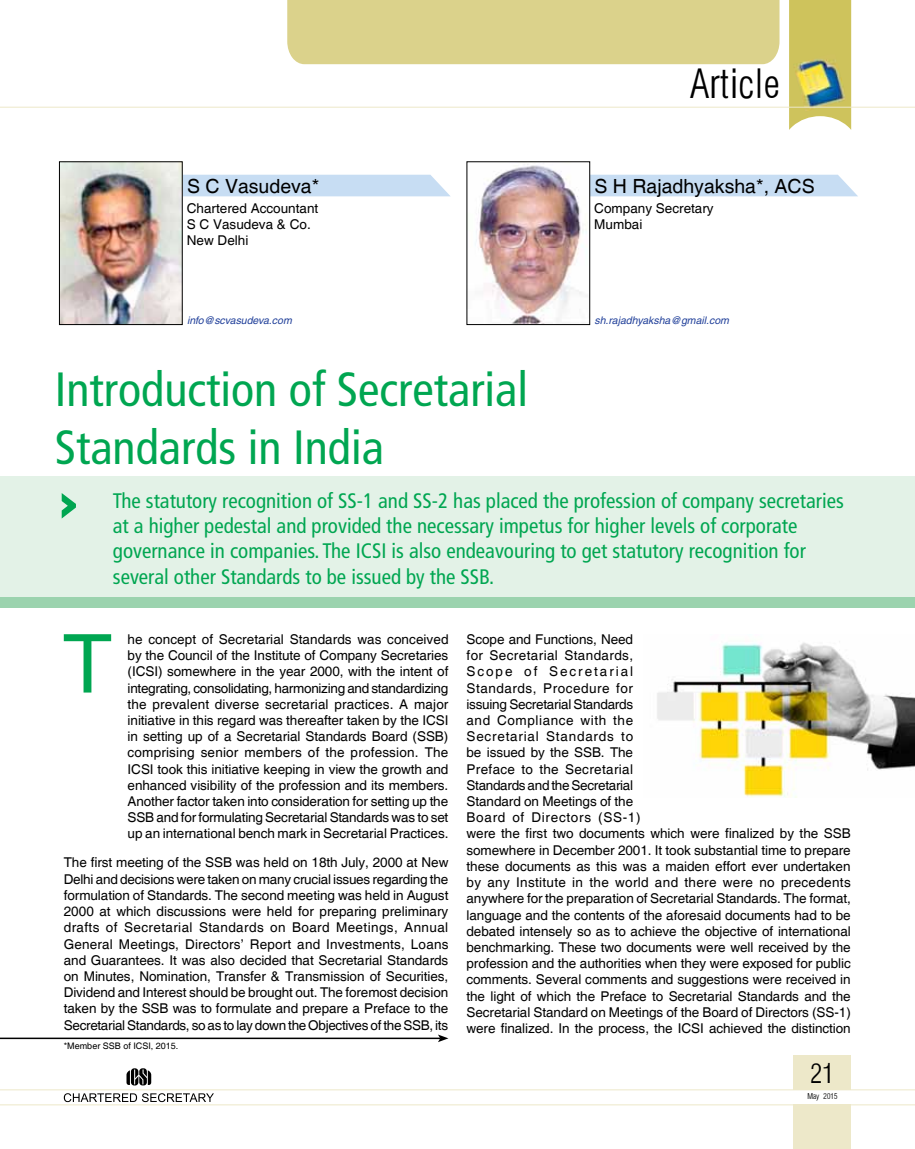
<style>
.page{position:relative;width:915px;height:1149px;background:#fff}
.page>*{position:absolute;margin:0;border:0;box-sizing:border-box;transform-origin:0 0}
.t1{font:81.15px "Helvetica";color:#00a651}
.t2{font:condensed 48px/57.6px "Frutiger";color:#00a651}
.t3{font:45px "Helvetica Condensed Light Li";color:#000}
.t4{font:30px "Helvetica Condensed Light Li";color:#000}
.t5{font:condensed 21px/25.2px "Frutiger";color:#00a651}
.t6{font:19.5px "Helvetica";color:#000}
.t7{font:13.5px/16.2px "Helvetica";letter-spacing:-.005em;color:#000}
.t8{font:italic 10.5px "Helvetica";color:#21409a}
.t9{font:9px "Helvetica";color:#000}
.t10{font:9px "Helvetica Condensed Light Li";color:#000}
</style>
<div class="page">
<div style="left:0;top:476px;width:914px;height:121px;background:#e3f2e7"></div>
<div style="left:0;top:597px;width:914px;height:10px;background:#9bd3ae"></div>
<svg style="left:61px;top:493px;width:15px;height:26px"></svg>
<div style="left:182px;top:175px;width:268px;height:21px;background:#c7ddf3"></div>
<div style="left:590px;top:175px;width:267px;height:21px;background:#c7ddf3"></div>
<img style="left:61px;top:163px;width:119px;height:160px">
<div style="left:59px;top:161px;width:123px;height:164px;border:1px solid #000"></div>
<img style="left:476px;top:164px;width:111px;height:159px">
<div style="left:466px;top:161px;width:124px;height:164px;border:1px solid #000"></div>
<img style="left:657px;top:642px;width:257px;height:155px">
<hr style="left:0;top:1037px;width:440px;height:1px;background:#000">
<svg style="left:438px;top:1034px;width:10px;height:7px"></svg>
<hr style="left:0;top:1089px;width:914px;height:1px;background:#ede8c9">
<hr style="left:0;top:1104px;width:914px;height:1px;background:#ede8c9">
<svg style="left:64px;top:1093px;width:150px;height:8px"></svg>
<svg style="left:788px;top:0;width:62px;height:130px;background:#d5cc74"></svg>
<div style="left:287px;top:0;width:492px;height:64px;background:#dbd28b"></div>
<div style="left:793px;top:1054px;width:57px;height:35px;background:#ede8c9"></div>
<div style="left:793px;top:1104px;width:57px;height:44px;background:#ede8c9"></div>
<img style="left:793px;top:54px;width:54px;height:58px">
<hr style="left:0;top:107px;width:914px;height:1px;background:#ede8c9">
<svg style="left:126px;top:1068px;width:25px;height:17px"></svg>
<h3 class="t3" style="left:689px;top:67px;width:91px">Article</h3>
<h3 class="t6" style="left:187px;top:174px;width:134px">S C Vasudeva*</h3>
<h3 class="t6" style="left:594px;top:174px;width:221px">S H Rajadhyaksha*, ACS</h3>
<p class="t7" style="left:187px;top:200px;width:133px">Chartered Accountant<br>S C Vasudeva &amp; Co.<br>New Delhi</p>
<p class="t7" style="left:594px;top:200px;width:121px">Company Secretary<br>Mumbai</p>
<p class="t8" style="left:187px;top:314px;width:106px">info@scvasudeva.com</p>
<p class="t8" style="left:594px;top:314px;width:136px">sh.rajadhyaksha@gmail.com</p>
<h2 class="t2" style="left:55px;top:361px;width:474px">Introduction of Secretarial<br>Standards in India</h2>
<p class="t5" style="left:113px;top:488px;width:732px">The statutory recognition of SS-1 and SS-2 has placed the profession of company secretaries at a higher pedestal and provided the necessary impetus for higher levels of corporate governance in companies. The ICSI is also endeavouring to get statutory recognition for several other Standards to be issued by the SSB.</p>
<h1 class="t1" style="left:63px;top:617px;width:51px">T</h1>
<p class="t7" style="left:128px;top:631px;width:322px;text-align:justify">he concept of Secretarial Standards was conceived by the Council of the Institute of Company Secretaries (ICSI) somewhere in the year 2000, with the intent of integrating, consolidating, harmonizing and standardizing the prevalent diverse secretarial practices. A major initiative in this regard was thereafter taken by the ICSI in setting up of a Secretarial Standards Board (SSB) comprising senior members of the profession. The ICSI took this initiative keeping in view the growth and enhanced visibility of the profession and its members.<br>Another factor taken into consideration for setting up the SSB and for formulating Secretarial Standards was to set up an international bench mark in Secretarial Practices.</p>
<p class="t7" style="left:64px;top:854px;width:386px;text-align:justify">The first meeting of the SSB was held on 18th July, 2000 at New Delhi and decisions were taken on many crucial issues regarding the formulation of Standards. The second meeting was held in August 2000 at which discussions were held for preparing preliminary drafts of Secretarial Standards on Board Meetings, Annual General Meetings, Directors’ Report and Investments, Loans and Guarantees. It was also decided that Secretarial Standards on Minutes, Nomination, Transfer &amp; Transmission of Securities, Dividend and Interest should be brought out. The foremost decision taken by the SSB was to formulate and prepare a Preface to the Secretarial Standards, so as to lay down the Objectives of the SSB, its</p>
<p class="t9" style="left:64px;top:1040px;width:116px">*Member SSB of ICSI, 2015.</p>
<p class="t7" style="left:466px;top:631px;width:385px">Scope and Functions, Need<br>for Secretarial Standards,<br>Scope of Secretarial<br>Standards, Procedure for<br>issuing Secretarial Standards<br>and Compliance with the<br>Secretarial Standards to<br>be issued by the SSB. The<br>Preface to the Secretarial<br>Standards and the Secretarial<br>Standard on Meetings of the<br>Board of Directors (SS-1)<br>were the first two documents which were finalized by the SSB somewhere in December 2001. It took substantial time to prepare these documents as this was a maiden effort ever undertaken by any Institute in the world and there were no precedents anywhere for the preparation of Secretarial Standards. The format, language and the contents of the aforesaid documents had to be debated intensely so as to achieve the objective of international benchmarking. These two documents were well received by the profession and the authorities when they were exposed for public comments. Several comments and suggestions were received in the light of which the Preface to Secretarial Standards and the Secretarial Standard on Meetings of the Board of Directors (SS-1) were finalized. In the process, the ICSI achieved the distinction</p>
<h3 class="t4" style="left:810px;top:1061px;width:25px">21</h3>
<p class="t10" style="left:807px;top:1092px;width:32px">May 2015</p>
</div>
